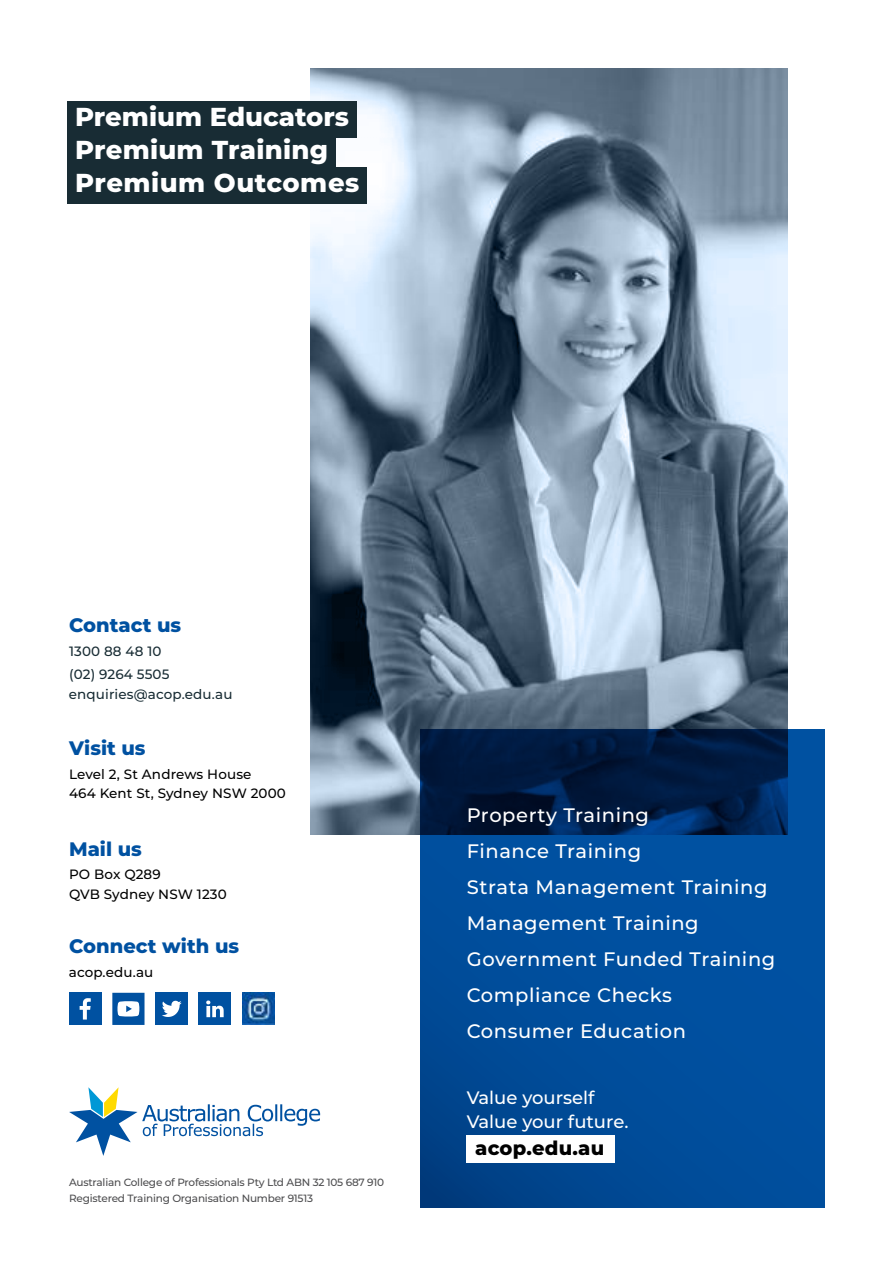
<style>
.page{position:relative;width:893px;height:1263px;background:#fff}
.page>*{position:absolute;margin:0;border:0;box-sizing:border-box;transform-origin:0 0}
.t1{font:800 25.95px/33.3px "Montserrat";letter-spacing:.01em;color:#fff}
.t2{font:500 19.5px/36px "Montserrat";letter-spacing:.03em;color:#fff}
.t3{font:800 19.5px "Montserrat";color:#0051a1}
.t4{font:800 19.5px "Montserrat";letter-spacing:.01em;color:#000}
.t5{font:500 18px/24px "Montserrat";color:#fff}
.t6{font:500 13.5px/19.5px "Montserrat";letter-spacing:.01em;color:#000}
.t7{font:500 13.5px/22.5px "Montserrat";letter-spacing:.01em;color:#182c34}
.t8{font:500 10.5px/16.5px "Montserrat";letter-spacing:-.02em;color:#4d4d4f}
</style>
<div class="page">
<svg style="left:311px;top:68px;width:477px;height:767px;background:#7c8fa1"></svg>
<svg style="left:69px;top:1087px;width:251px;height:69px"></svg>
<div style="left:69px;top:993px;width:32px;height:32px;background:#0051a1"></div>
<svg style="left:80px;top:998px;width:11px;height:21px"></svg>
<svg style="left:112px;top:993px;width:33px;height:32px"></svg>
<div style="left:199px;top:993px;width:32px;height:32px;background:#0051a1"></div>
<svg style="left:206px;top:1000px;width:18px;height:17px"></svg>
<div style="left:156px;top:993px;width:32px;height:32px;background:#0051a1"></div>
<svg style="left:162px;top:1001px;width:20px;height:16px"></svg>
<img style="left:242px;top:993px;width:32px;height:32px">
<svg style="left:420px;top:729px;width:405px;height:478px;background:#004288"></svg>
<div style="left:467px;top:1135px;width:148px;height:28px;background:#fff"></div>
<div style="left:67px;top:101px;width:290px;height:36px;background:#182c34"></div>
<div style="left:67px;top:134px;width:269px;height:37px;background:#182c34"></div>
<div style="left:67px;top:167px;width:300px;height:37px;background:#182c34"></div>
<h1 class="t1" style="left:75px;top:98px;width:286px">Premium Educators<br>Premium Training<br>Premium Outcomes</h1>
<p class="t3" style="left:69px;top:611px;width:114px">Contact us</p>
<p class="t7" style="left:69px;top:639px;width:102px">1300 88 48 10 (02) 9264 5505</p>
<p class="t7" style="left:69px;top:682px;width:165px">enquiries@acop.edu.au</p>
<p class="t3" style="left:69px;top:734px;width:78px">Visit us</p>
<p class="t6" style="left:69px;top:763px;width:218px">Level 2, St Andrews House<br>464 Kent St, Sydney NSW 2000</p>
<p class="t3" style="left:69px;top:835px;width:74px">Mail us</p>
<p class="t6" style="left:69px;top:864px;width:159px">PO Box Q289<br>QVB Sydney NSW 1230</p>
<p class="t3" style="left:69px;top:932px;width:172px">Connect with us</p>
<p class="t6" style="left:69px;top:962px;width:86px">acop.edu.au</p>
<p class="t8" style="left:69px;top:1173px;width:317px">Australian College of Professionals Pty Ltd ABN 32 105 687 910<br>Registered Training Organisation Number 91513</p>
<p class="t2" style="left:467px;top:797px;width:310px">Property Training<br>Finance Training<br>Strata Management Training<br>Management Training<br>Government Funded Training<br>Compliance Checks<br>Consumer Education</p>
<p class="t5" style="left:467px;top:1085px;width:163px">Value yourself<br>Value your future.</p>
<p class="t4" style="left:475px;top:1134px;width:131px">acop.edu.au</p>
</div>
